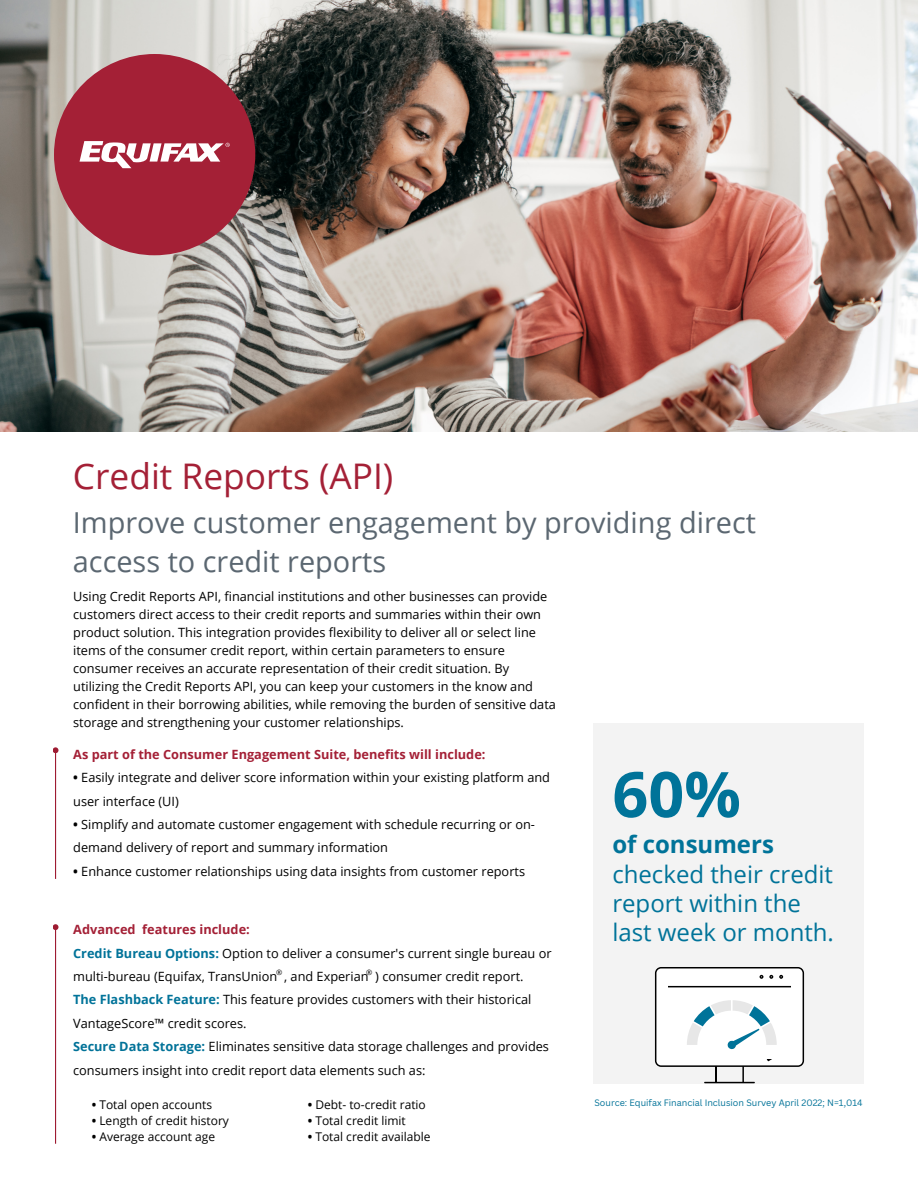
<style>
.page{position:relative;width:918px;height:1188px;background:#fff}
.page>*{position:absolute;margin:0;border:0;box-sizing:border-box;transform-origin:0 0}
.t1{font:700 63px "Open Sans";color:#007399}
.t2{font:35.25px "Open Sans";color:#a42036}
.t3{font:28.95px/39.3px "Open Sans";color:#5b6771}
.t4{font:24px/29.2px "Open Sans";color:#007399}
.t5{font:700 24px "Open Sans";color:#007399}
.t6{font:12.75px/23.4px "Open Sans";color:#000}
.t7{font:700 12.75px "Open Sans";color:#a42036}
.t8{font:12px "Open Sans";color:#000}
.t9{font:9px "Canva Sans";color:#007298}
.t10{font:7.5px "Open Sans";color:#000}
.s1{font-weight:700}
.s2{font-weight:700;color:#a42036}
.s3{font-weight:700;color:#007399}
.s4{font-weight:700;color:#007298}
</style>
<div class="page">
<img style="left:0;top:0;width:918px;height:432px">
<div style="left:54px;top:54px;width:201px;height:201px;background:#a42036;border-radius:50%"></div>
<svg style="left:80px;top:141px;width:150px;height:27px"></svg>
<div style="left:593px;top:723px;width:271px;height:360px;background:#f3f3f3"></div>
<svg style="left:655px;top:967px;width:149px;height:116px"></svg>
<hr style="left:55px;top:751px;width:1px;height:128px;background:#9e1b32">
<svg style="left:53px;top:747px;width:6px;height:6px"></svg>
<hr style="left:55px;top:927px;width:1px;height:217px;background:#9e1b32">
<svg style="left:53px;top:924px;width:6px;height:6px"></svg>
<h2 class="t2" style="left:73px;top:452px;width:322px">Credit Reports (API)</h2>
<h3 class="t3" style="left:73px;top:502px;width:685px">Improve customer engagement by providing direct access to credit reports</h3>
<p class="t6" style="left:73px;top:587px;width:484px;line-height:18px">Using Credit Reports API, financial institutions and other businesses can provide customers direct access to their credit reports and summaries within their own product solution. This integration provides flexibility to deliver all or select line items of the consumer credit report, within certain parameters to ensure consumer receives an accurate representation of their credit situation. By utilizing the Credit Reports API, you can keep your customers in the know and confident in their borrowing abilities, while removing the burden of sensitive data storage and strengthening your customer relationships.</p>
<p class="t7" style="left:73px;top:745px;width:414px">As part of the Consumer Engagement Suite, benefits will include:</p>
<p class="t6" style="left:73px;top:766px;width:478px"><span class="s1">•</span> Easily integrate and deliver score information within your existing platform and user interface (UI)</p>
<p class="t6" style="left:73px;top:812px;width:463px"><span class="s1">•</span> Simplify and automate customer engagement with schedule recurring or on&shy;demand delivery of report and summary information</p>
<p class="t6" style="left:73px;top:859px;width:453px"><span class="s1">•</span> Enhance customer relationships using data insights from customer reports</p>
<p class="t6" style="left:73px;top:918px;width:480px"><span class="s2">Advanced features include:<br></span><span class="s3">Credit Bureau Options:</span> Option to deliver a consumer's current single bureau or multi-bureau (Equifax, TransUnion , and Experian ) consumer credit report.<br><span class="s3">The Flashback Feature:</span> This feature provides customers with their historical VantageScore™ credit scores.<br><span class="s4">Secure Data Storage:</span> Eliminates sensitive data storage challenges and provides consumers insight into credit report data elements such as:</p>
<p class="t10" style="left:276px;top:967px;width:8px">®</p>
<p class="t10" style="left:366px;top:967px;width:8px">®</p>
<p class="t8" style="left:92px;top:1096px;width:122px"><span class="s1">•</span> Total open accounts</p>
<p class="t8" style="left:92px;top:1112px;width:139px"><span class="s1">•</span> Length of credit history</p>
<p class="t8" style="left:92px;top:1128px;width:125px"><span class="s1">•</span> Average account age</p>
<p class="t8" style="left:308px;top:1096px;width:120px"><span class="s1">•</span> Debt- to-credit ratio</p>
<p class="t8" style="left:308px;top:1112px;width:100px"><span class="s1">•</span> Total credit limit</p>
<p class="t8" style="left:308px;top:1128px;width:124px"><span class="s1">•</span> Total credit available</p>
<h1 class="t1" style="left:612px;top:750px;width:130px">60%</h1>
<h3 class="t5" style="left:612px;top:828px;width:163px">of consumers</h3>
<h3 class="t4" style="left:612px;top:859px;width:223px">checked their credit report within the last week or month.</h3>
<p class="t9" style="left:594px;top:1097px;width:270px">Source: Equifax Financial Inclusion Survey April 2022; N=1,014</p>
</div>
